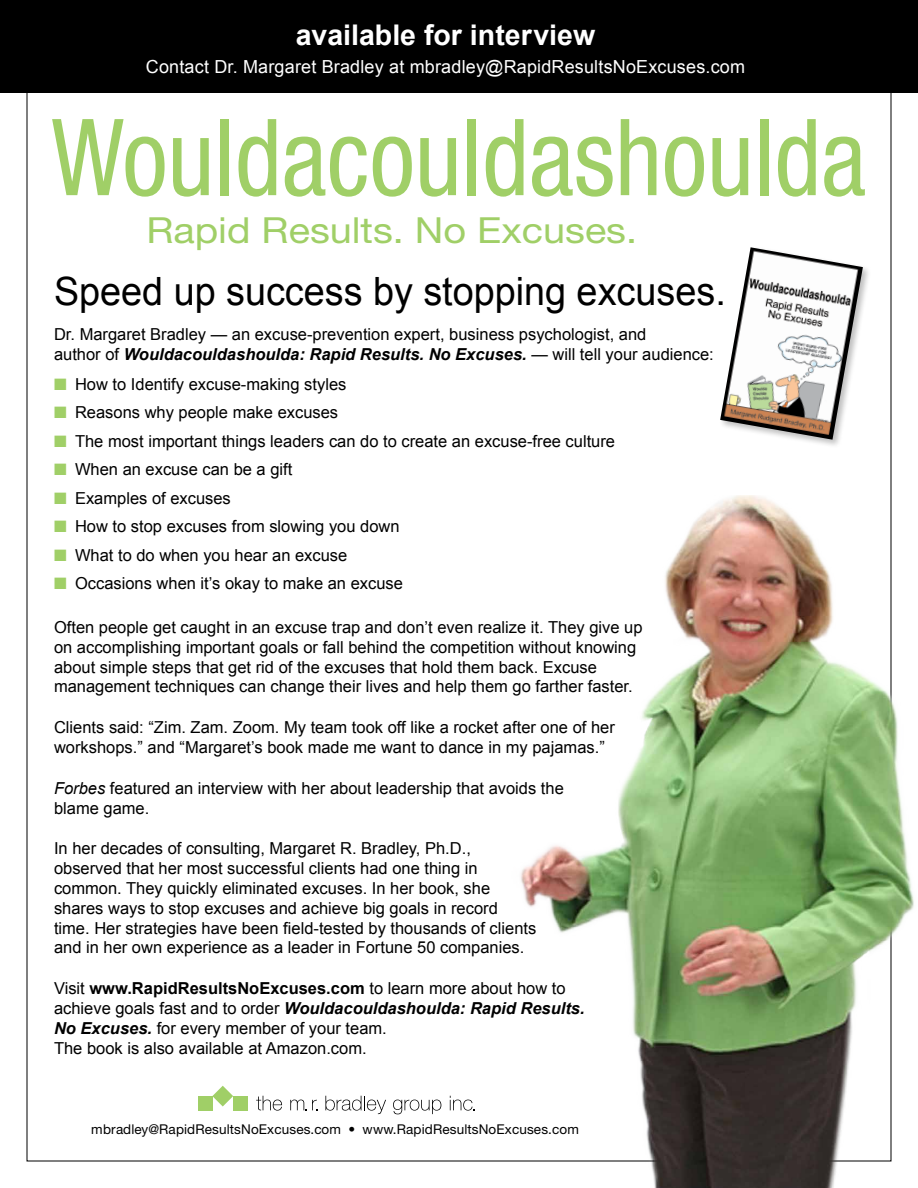
<style>
.page{position:relative;width:918px;height:1188px;background:#fff}
.page>*{position:absolute;margin:0;border:0;box-sizing:border-box;transform-origin:0 0}
.t1{font:condensed 106.5px "Helvetica Neue";color:#a0cf67;scale:.95 1}
.t2{font:39px "Arial";color:#000}
.t3{font:36px "Helvetica Neue";color:#a0cf67;scale:1.1 1}
.t4{font:700 28.5px "Arial";color:#fff}
.t5{font:18px "Arial";letter-spacing:.01em;color:#fff}
.t6{font:16.5px/19.8px "Arial";color:#000}
.t7{font:13.5px "Helvetica Neue";letter-spacing:.01em;color:#000}
.s1{font-weight:700;font-style:italic}
.s2{color:#a0cf67}
.s3{font-style:italic}
.s4{font-weight:700}
</style>
<div class="page">
<img style="left:507px;top:495px;width:407px;height:693px">
<div style="left:718px;top:246px;width:154px;height:203px;background:#000;opacity:.25"></div>
<img style="left:720px;top:247px;width:143px;height:193px">
<div style="left:0;top:0;width:918px;height:93px;background:#000"></div>
<div style="left:198px;top:1096px;width:14px;height:15px;background:#a0cf67"></div>
<div style="left:233px;top:1096px;width:15px;height:15px;background:#a0cf67"></div>
<svg style="left:212px;top:1086px;width:21px;height:21px"></svg>
<svg style="left:256px;top:1096px;width:26px;height:15px"></svg>
<svg style="left:290px;top:1100px;width:27px;height:10px"></svg>
<svg style="left:325px;top:1096px;width:61px;height:18px"></svg>
<svg style="left:393px;top:1100px;width:48px;height:15px"></svg>
<svg style="left:450px;top:1096px;width:24px;height:15px"></svg>
<h3 class="t4" style="left:296px;top:16px;width:301px">available for interview</h3>
<p class="t5" style="left:146px;top:55px;width:601px">Contact Dr. Margaret Bradley at mbradley@RapidResultsNoExcuses.com</p>
<h1 class="t1" style="left:51px;top:96px;width:859px">Wouldacouldashoulda</h1>
<h3 class="t3" style="left:146px;top:209px;width:448px">Rapid Results. No Excuses.</h3>
<h2 class="t2" style="left:54px;top:266px;width:673px">Speed up success by stopping excuses.</h2>
<p class="t6" style="left:54px;top:324px;width:661px">Dr. Margaret Bradley — an excuse-prevention expert, business psychologist, and<br>author of <span class="s1">Wouldacouldashoulda: Rapid Results. No Excuses.</span> — will tell your audience:</p>
<p class="t6" style="left:54px;top:374px;width:294px"><span class="s2">■</span> How to Identify excuse-making styles</p>
<p class="t6" style="left:54px;top:403px;width:286px"><span class="s2">■</span> Reasons why people make excuses</p>
<p class="t6" style="left:54px;top:431px;width:563px"><span class="s2">■</span> The most important things leaders can do to create an excuse-free culture</p>
<p class="t6" style="left:54px;top:460px;width:240px"><span class="s2">■</span> When an excuse can be a gift</p>
<p class="t6" style="left:54px;top:488px;width:178px"><span class="s2">■</span> Examples of excuses</p>
<p class="t6" style="left:54px;top:517px;width:347px"><span class="s2">■</span> How to stop excuses from slowing you down</p>
<p class="t6" style="left:54px;top:545px;width:295px"><span class="s2">■</span> What to do when you hear an excuse</p>
<p class="t6" style="left:54px;top:574px;width:351px"><span class="s2">■</span> Occasions when it’s okay to make an excuse</p>
<p class="t6" style="left:54px;top:618px;width:590px">Often people get caught in an excuse trap and don’t even realize it. They give up on accomplishing important goals or fall behind the competition without knowing about simple steps that get rid of the excuses that hold them back. Excuse management techniques can change their lives and help them go farther faster.</p>
<p class="t6" style="left:54px;top:718px;width:562px">Clients said: “Zim. Zam. Zoom. My team took off like a rocket after one of her workshops.” and “Margaret’s book made me want to dance in my pajamas.”</p>
<p class="t6" style="left:54px;top:778px;width:511px"><span class="s3">Forbes</span> featured an interview with her about leadership that avoids the blame game.</p>
<p class="t6" style="left:54px;top:839px;width:484px">In her decades of consulting, Margaret R. Bradley, Ph.D., observed that her most successful clients had one thing in common. They quickly eliminated excuses. In her book, she shares ways to stop excuses and achieve big goals in record time. Her strategies have been field-tested by thousands of clients and in her own experience as a leader in Fortune 50 companies.</p>
<p class="t6" style="left:54px;top:979px;width:532px">Visit <span class="s4">www.RapidResultsNoExcuses.com</span> to learn more about how to achieve goals fast and to order <span class="s1">Wouldacouldashoulda: Rapid Results.<br>No Excuses.</span> for every member of your team.<br>The book is also available at Amazon.com.</p>
<p class="t7" style="left:91px;top:1121px;width:489px">mbradley@RapidResultsNoExcuses.com • www.RapidResultsNoExcuses.com</p>
</div>
